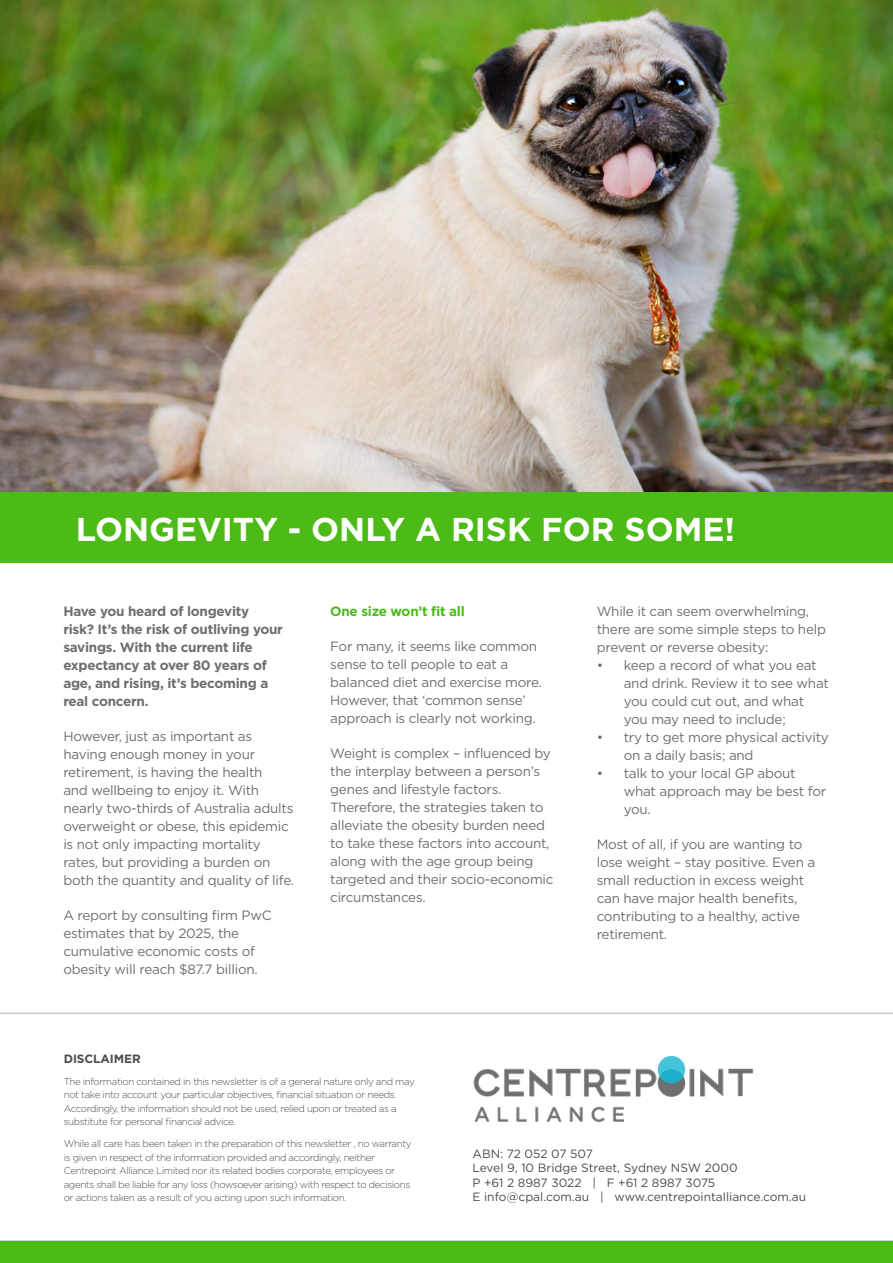
<style>
.page{position:relative;width:893px;height:1263px;background:#fff}
.page>*{position:absolute;margin:0;border:0;box-sizing:border-box;transform-origin:0 0}
.t1{font:700 33px "Gotham";color:#fff}
.t2{font:13.5px/18px "Gotham";letter-spacing:-.02em;color:#6d6e71}
.t3{font:700 13.5px/18px "Gotham";letter-spacing:-.02em;color:#6d6e71}
.t4{font:700 13.5px "Gotham";letter-spacing:-.02em;color:#4cbb17}
.t5{font:12px/14.4px "Gotham";color:#4d4d4f}
.t6{font:700 12px "Gotham";letter-spacing:-.01em;color:#4d4d4f}
.t7{font:300 9.75px/13.5px "Gotham";letter-spacing:-.04em;color:#4d4d4f}
</style>
<div class="page">
<svg style="left:0;top:1012px;width:893px;height:230px"></svg>
<img style="left:0;top:0;width:893px;height:493px">
<div style="left:0;top:493px;width:893px;height:70px;background:#4cbb17"></div>
<img style="left:472px;top:1053px;width:282px;height:70px">
<div style="left:0;top:1242px;width:893px;height:21px;background:#4cbb17"></div>
<h1 class="t1" style="left:76px;top:507px;width:661px">LONGEVITY - ONLY A RISK FOR SOME!</h1>
<p class="t3" style="left:63px;top:602px;width:221px">Have you heard of longevity risk? It’s the risk of outliving your savings. With the current life expectancy at over 80 years of age, and rising, it’s becoming a real concern.</p>
<p class="t2" style="left:63px;top:727px;width:232px">However, just as important as having enough money in your retirement, is having the health<br>and wellbeing to enjoy it. With nearly two-thirds of Australia adults overweight or obese, this epidemic is not only impacting mortality rates, but providing a burden on both the quantity and quality of life.</p>
<p class="t2" style="left:63px;top:906px;width:210px">A report by consulting firm PwC estimates that by 2025, the cumulative economic costs of obesity will reach $87.7 billion.</p>
<p class="t4" style="left:330px;top:602px;width:136px">One size won’t fit all</p>
<p class="t2" style="left:330px;top:637px;width:213px">For many, it seems like common sense to tell people to eat a balanced diet and exercise more.<br>However, that ‘common sense’ approach is clearly not working.</p>
<p class="t2" style="left:330px;top:744px;width:225px">Weight is complex – influenced by the interplay between a person’s genes and lifestyle factors.<br>Therefore, the strategies taken to alleviate the obesity burden need to take these factors into account, along with the age group being targeted and their socio-economic circumstances.</p>
<p class="t2" style="left:597px;top:602px;width:231px">While it can seem overwhelming, there are some simple steps to help prevent or reverse obesity:</p>
<p class="t2" style="left:624px;top:656px;width:207px;text-indent:-27px">• keep a record of what you eat and drink. Review it to see what you could cut out, and what you may need to include;</p>
<p class="t2" style="left:624px;top:728px;width:207px;text-indent:-27px">• try to get more physical activity on a daily basis; and</p>
<p class="t2" style="left:624px;top:764px;width:204px;text-indent:-27px">• talk to your local GP about what approach may be best for you.</p>
<p class="t2" style="left:597px;top:835px;width:220px">Most of all, if you are wanting to lose weight – stay positive. Even a small reduction in excess weight can have major health benefits, contributing to a healthy, active retirement.</p>
<p class="t6" style="left:64px;top:1050px;width:78px">DISCLAIMER</p>
<p class="t7" style="left:64px;top:1074px;width:353px">The information contained in this newsletter is of a general nature only and may not take into account your particular objectives, financial situation or needs.<br>Accordingly, the information should not be used, relied upon or treated as a substitute for personal financial advice.</p>
<p class="t7" style="left:64px;top:1137px;width:349px">While all care has been taken in the preparation of this newsletter , no warranty is given in respect of the information provided and accordingly, neither Centrepoint Alliance Limited nor its related bodies corporate, employees or agents shall be liable for any loss (howsoever arising) with respect to decisions or actions taken as a result of you acting upon such information.</p>
<p class="t5" style="left:472px;top:1146px;width:335px">ABN: 72 052 07 507<br>Level 9, 10 Bridge Street, Sydney NSW 2000<br>P +61 2 8987 3022 | F +61 2 8987 3075<br>E info@cpal.com.au | www.centrepointalliance.com.au</p>
</div>
